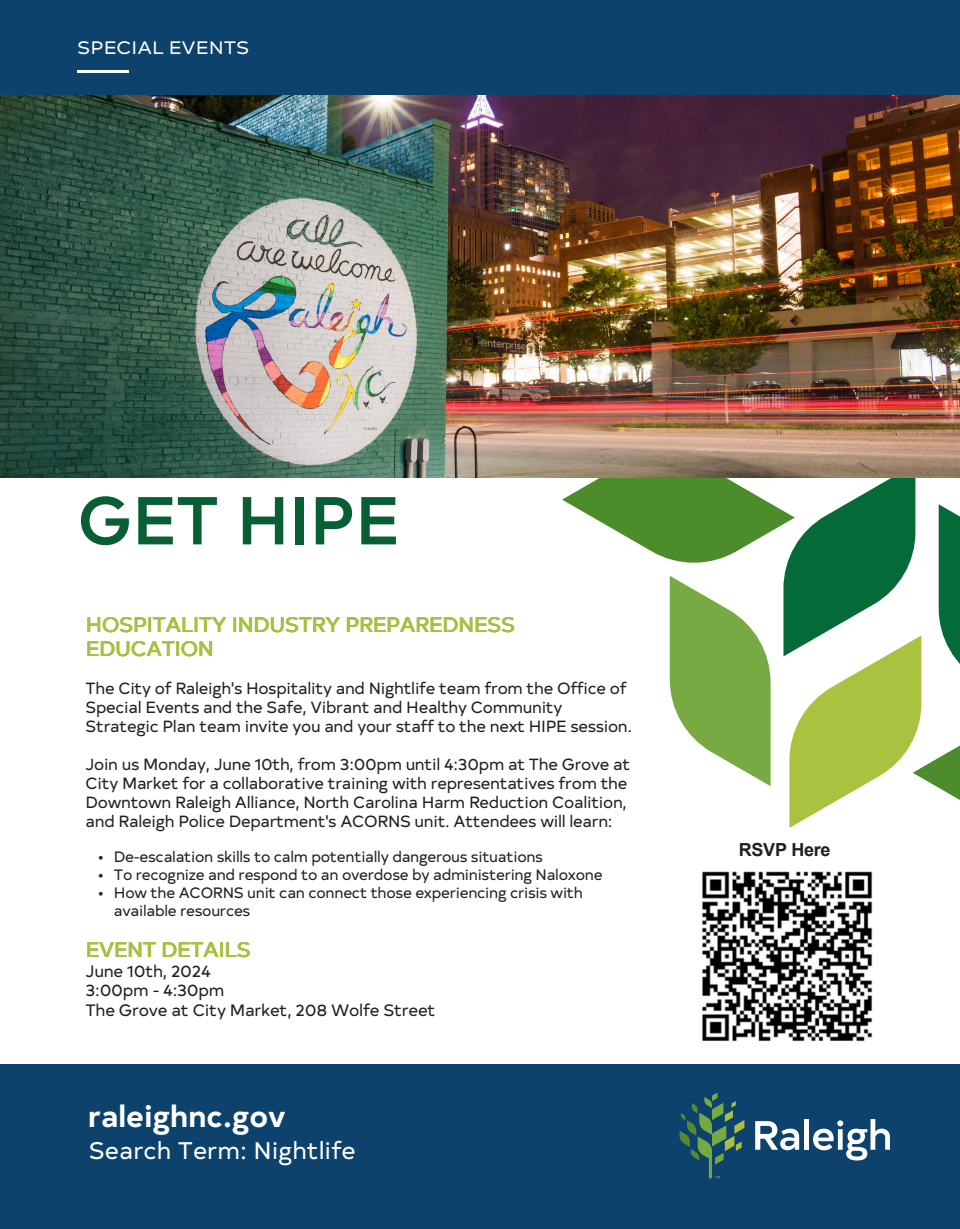
<style>
.page{position:relative;width:960px;height:1229px;background:#fff}
.page>*{position:absolute;margin:0;border:0;box-sizing:border-box;transform-origin:0 0}
.t1{font:500 67.5px "Typold";color:#095f34}
.t2{font:700 30px "Typold";color:#fff}
.t3{font:24px "Typold";color:#fff}
.t4{font:21px/23.7px "Typold";letter-spacing:-.015em;color:#a6c141}
.t5{font:18px "Typold Extended";color:#fff}
.t6{font:700 18px "Arial";letter-spacing:-.015em;color:#231f20}
.t7{font:16.5px/19.2px "Typold";letter-spacing:-.02em;color:#231f20}
.t8{font:16.2px/18.9px "Typold";letter-spacing:-.02em;color:#231f20}
.t9{font:15px/17.7px "Typold";letter-spacing:-.02em;color:#231f20}
</style>
<div class="page">
<div style="left:0;top:1064px;width:959px;height:164px;background:#0c426b"></div>
<svg style="left:755px;top:1121px;width:43px;height:29px"></svg>
<div style="left:803px;top:1119px;width:5px;height:30px;background:#fff"></div>
<svg style="left:813px;top:1119px;width:76px;height:41px"></svg>
<svg style="left:679px;top:1092px;width:65px;height:86px"></svg>
<svg style="left:562px;top:478px;width:397px;height:350px"></svg>
<div style="left:0;top:0;width:959px;height:96px;background:#0c426b"></div>
<img style="left:0;top:95px;width:959px;height:383px">
<hr style="left:78px;top:70px;width:51px;height:2px;background:#fff">
<img style="left:702px;top:871px;width:171px;height:171px">
<p class="t5" style="left:77px;top:34px;width:174px">SPECIAL EVENTS</p>
<h1 class="t1" style="left:78px;top:470px;width:323px">GET HIPE</h1>
<p class="t4" style="left:85px;top:611px;width:430px">HOSPITALITY INDUSTRY PREPAREDNESS<br>EDUCATION</p>
<p class="t8" style="left:85px;top:678px;width:548px">The City of Raleigh's Hospitality and Nightlife team from the Office of<br>Special Events and the Safe, Vibrant and Healthy Community<br>Strategic Plan team invite you and your staff to the next HIPE session.</p>
<p class="t8" style="left:85px;top:754px;width:546px">Join us Monday, June 10th, from 3:00pm until 4:30pm at The Grove at City Market for a collaborative training with representatives from the Downtown Raleigh Alliance, North Carolina Harm Reduction Coalition, and Raleigh Police Department's ACORNS unit. Attendees will learn:</p>
<p class="t9" style="left:98px;top:847px;width:446px">• De-escalation skills to calm potentially dangerous situations</p>
<p class="t9" style="left:98px;top:865px;width:506px">• To recognize and respond to an overdose by administering Naloxone</p>
<p class="t9" style="left:114px;top:882px;width:470px;text-indent:-16px">• How the ACORNS unit can connect those experiencing crisis with available resources</p>
<p class="t4" style="left:85px;top:936px;width:166px">EVENT DETAILS</p>
<p class="t7" style="left:85px;top:960px;width:351px">June 10th, 2024<br>3:00pm - 4:30pm<br>The Grove at City Market, 208 Wolfe Street</p>
<h2 class="t2" style="left:88px;top:1093px;width:199px">raleighnc.gov</h2>
<h3 class="t3" style="left:89px;top:1132px;width:268px">Search Term: Nightlife</h3>
<p class="t6" style="left:738px;top:837px;width:93px">RSVP Here</p>
</div>
